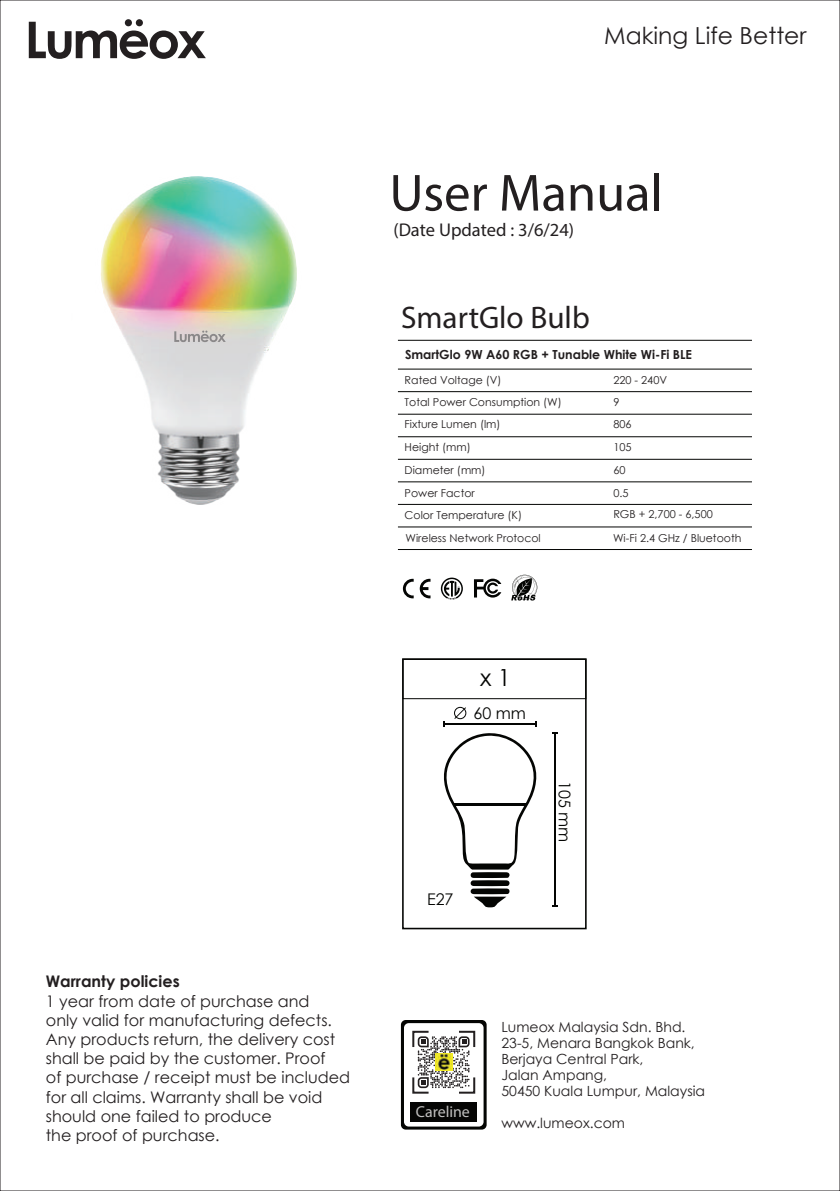
<style>
.page{position:relative;width:840px;height:1191px;background:#fff}
.page>*{position:absolute;margin:0;border:0;box-sizing:border-box;transform-origin:0 0}
.t1{font:52.6px "Myriad Pro";color:#231f20}
.t2{font:31.2px "Myriad Pro";color:#231f20}
.t3{font:23.6px "Century Gothic";color:#040503}
.t4{font:23.4px "Century Gothic";color:#231f20}
.t5{font:18.4px "Myriad Pro";color:#231f20}
.t6{font:16px/19.2px "Century Gothic";color:#231f20}
.t7{font:700 16px "Century Gothic";color:#231f20}
.t8{font:16px "Century Gothic";color:#040503}
.t9{font:15.8px "Myriad Pro";color:#c1c0bf}
.t10{font:14px/16px "Century Gothic";color:#231f20}
.t11{font:700 12.6px "Century Gothic";color:#231f20}
.t12{font:11px/21.8px "Century Gothic";color:#231f20}
</style>
<div class="page">
<svg style="left:29px;top:19px;width:177px;height:40px"></svg>
<img style="left:100px;top:177px;width:197px;height:327px">
<svg style="left:174px;top:330px;width:52px;height:12px"></svg>
<hr style="left:397px;top:504px;width:354px;height:1px;background:#040503">
<hr style="left:397px;top:481px;width:354px;height:1px;background:#040503">
<hr style="left:397px;top:459px;width:354px;height:1px;background:#040503">
<hr style="left:397px;top:436px;width:354px;height:1px;background:#040503">
<hr style="left:397px;top:414px;width:354px;height:1px;background:#040503">
<hr style="left:397px;top:391px;width:354px;height:1px;background:#040503">
<hr style="left:397px;top:369px;width:354px;height:1px;background:#040503">
<hr style="left:397px;top:340px;width:354px;height:1px;background:#040503">
<hr style="left:397px;top:549px;width:354px;height:1px;background:#040503">
<hr style="left:397px;top:526px;width:354px;height:1px;background:#040503">
<svg style="left:474px;top:578px;width:27px;height:19px"></svg>
<svg style="left:511px;top:575px;width:26px;height:25px"></svg>
<svg style="left:440px;top:577px;width:22px;height:22px"></svg>
<svg style="left:402px;top:579px;width:11px;height:19px"></svg>
<svg style="left:419px;top:579px;width:11px;height:19px"></svg>
<svg style="left:444px;top:733px;width:92px;height:174px"></svg>
<hr style="left:453px;top:802px;width:73px;height:3px;background:#040503">
<div style="left:402px;top:658px;width:184px;height:271px;border:2px solid #040503"></div>
<div style="left:402px;top:659px;width:184px;height:40px;border:1px solid #040503"></div>
<svg style="left:454px;top:707px;width:12px;height:12px"></svg>
<hr style="left:444px;top:723px;width:92px;height:1px;background:#040503">
<hr style="left:554px;top:733px;width:1px;height:173px;background:#040503">
<svg style="left:400px;top:1020px;width:86px;height:109px"></svg>
<div style="left:404px;top:1023px;width:79px;height:103px;background:#fff;border-radius:5px"></div>
<div style="left:410px;top:1101px;width:67px;height:20px;background:#050504"></div>
<svg style="left:412px;top:1030px;width:64px;height:64px"></svg>
<img style="left:435px;top:1053px;width:17px;height:17px">
<h3 class="t4" style="left:604px;top:20px;width:204px">Making Life Better</h3>
<h1 class="t1" style="left:389px;top:160px;width:275px">User Manual</h1>
<p class="t5" style="left:393px;top:218px;width:182px">(Date Updated : 3/6/24)</p>
<h2 class="t2" style="left:401px;top:298px;width:190px">SmartGlo Bulb</h2>
<p class="t11" style="left:405px;top:345px;width:288px">SmartGlo 9W A60 RGB + Tunable White Wi-Fi BLE</p>
<p class="t12" style="left:404px;top:369px;width:98px">Rated Voltage (V)</p>
<p class="t12" style="left:613px;top:369px;width:55px">220 - 240V</p>
<p class="t12" style="left:404px;top:391px;width:159px">Total Power Consumption (W)</p>
<p class="t12" style="left:613px;top:391px;width:8px">9</p>
<p class="t12" style="left:404px;top:413px;width:97px">Fixture Lumen (lm)</p>
<p class="t12" style="left:613px;top:413px;width:20px">806</p>
<p class="t12" style="left:404px;top:436px;width:68px">Height (mm)</p>
<p class="t12" style="left:613px;top:436px;width:20px">105</p>
<p class="t12" style="left:404px;top:459px;width:82px">Diameter (mm)</p>
<p class="t12" style="left:613px;top:459px;width:14px">60</p>
<p class="t12" style="left:404px;top:482px;width:119px">Power Factor<br>Color Temperature (K)</p>
<p class="t12" style="left:613px;top:481px;width:17px">0.5</p>
<p class="t12" style="left:613px;top:503px;width:101px">RGB + 2,700 - 6,500</p>
<p class="t12" style="left:405px;top:526px;width:137px">Wireless Network Protocol</p>
<p class="t12" style="left:612px;top:526px;width:130px">Wi-Fi 2.4 GHz / Bluetooth</p>
<p class="t7" style="left:46px;top:969px;width:135px">Warranty policies</p>
<p class="t6" style="left:46px;top:991px;width:305px">1 year from date of purchase and<br>only valid for manufacturing defects.<br>Any products return, the delivery cost shall be paid by the customer. Proof<br>of purchase / receipt must be included for all claims. Warranty shall be void should one failed to produce<br>the proof of purchase.</p>
<h3 class="t3" style="left:479px;top:661px;width:32px">x 1</h3>
<p class="t8" style="left:473px;top:702px;width:54px">60 mm</p>
<p class="t8" style="left:427px;top:888px;width:28px">E27</p>
<p class="t8" style="left:575px;top:780px;width:63px;rotate:90deg">105 mm</p>
<p class="t9" style="left:415px;top:1102px;width:55px">Careline</p>
<p class="t10" style="left:501px;top:1018px;width:205px">Lumeox Malaysia Sdn. Bhd.<br>23-5, Menara Bangkok Bank,<br>Berjaya Central Park,<br>Jalan Ampang,<br>50450 Kuala Lumpur, Malaysia</p>
<p class="t10" style="left:501px;top:1114px;width:125px">www.lumeox.com</p>
</div>
